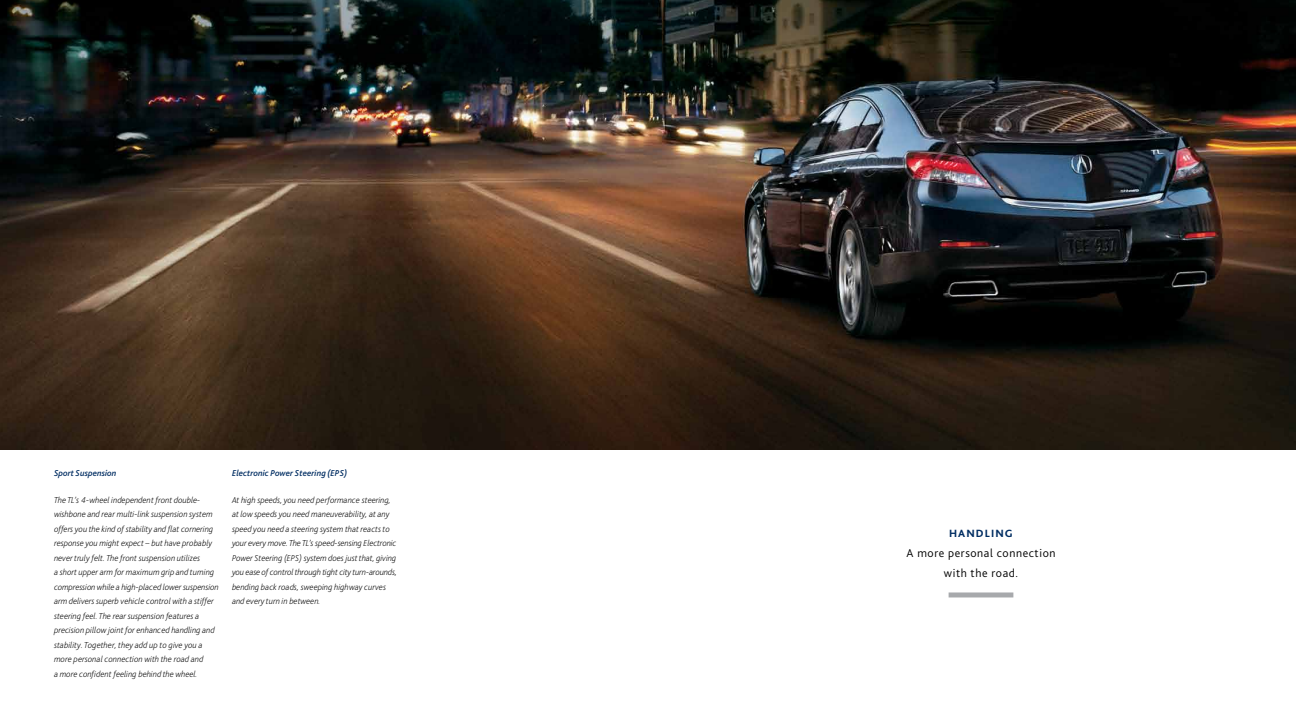
<style>
.page{position:relative;width:1296px;height:720px;background:#fff}
.page>*{position:absolute;margin:0;border:0;box-sizing:border-box;transform-origin:0 0}
.t1{font:300 12px/20px "Bliss 2";letter-spacing:.05em;color:#000;text-align:center}
.t2{font:800 11px "Bliss 2";color:#002d62}
.t3{font:italic 200 9px/14.5px "Bliss 2";color:#000}
.t4{font:italic 500 9px "Bliss 2";color:#002d62}
</style>
<div class="page">
<div style="left:949px;top:592px;width:64px;height:5px;background:#a7a9ac"></div>
<img style="left:0;top:0;width:1296px;height:450px">
<p class="t4" style="left:54px;top:468px;width:64px">Sport Suspension</p>
<p class="t3" style="left:54px;top:492px;width:166px">The TL’s 4-wheel independent front double&shy;wishbone and rear multi-link suspension system offers you the kind of stability and flat cornering response you might expect – but have probably never truly felt. The front suspension utilizes<br>a short upper arm for maximum grip and turning compression while a high-placed lower suspension arm delivers superb vehicle control with a stiffer steering feel. The rear suspension features a precision pillow joint for enhanced handling and stability. Together, they add up to give you a more personal connection with the road and<br>a more confident feeling behind the wheel.</p>
<p class="t4" style="left:232px;top:468px;width:117px">Electronic Power Steering (EPS)</p>
<p class="t3" style="left:232px;top:492px;width:167px">At high speeds, you need performance steering, at low speeds you need maneuverability, at any speed you need a steering system that reacts to your every move. The TL’s speed-sensing Electronic Power Steering (EPS) system does just that, giving you ease of control through tight city turn-arounds, bending back roads, sweeping highway curves and every turn in between.</p>
<p class="t2" style="left:949px;top:526px;width:10px">HAND</p>
<p class="t2" style="left:985px;top:526px;width:29px">LING</p>
<h1 class="t1" style="left:906px;top:543px;width:151px">A more personal connection with the road.</h1>
</div>
